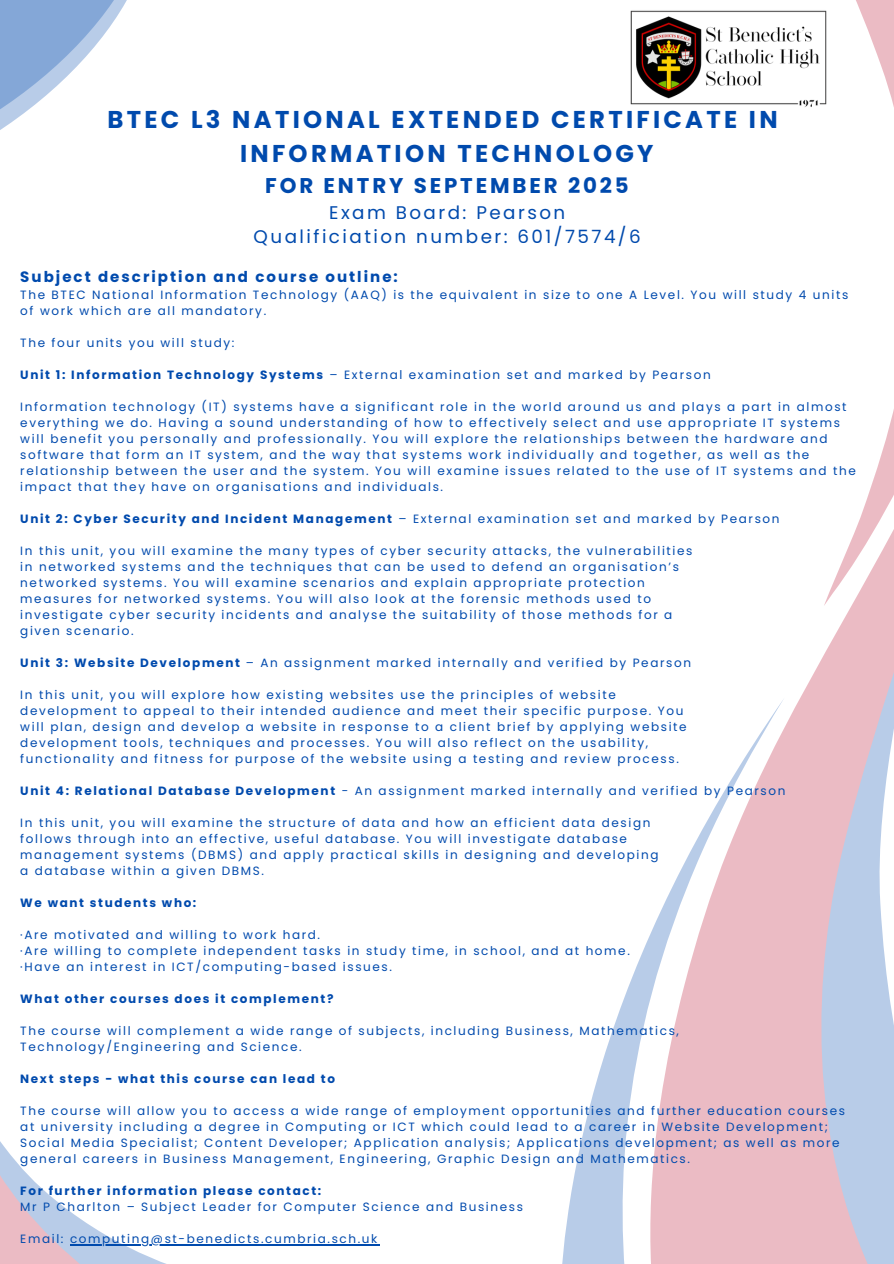
<style>
.page{position:relative;width:894px;height:1264px;background:#fff}
.page>*{position:absolute;margin:0;border:0;box-sizing:border-box;transform-origin:0 0}
.t1{font:700 24.3px/33.8px "Poppins";letter-spacing:.135em;color:#004aad;text-align:center}
.t2{font:700 21.3px "Poppins";letter-spacing:.135em;color:#004aad}
.t3{font:18.3px/24.8px "Poppins";letter-spacing:.135em;color:#004aad;text-align:center}
.t4{font:700 15px "Poppins";letter-spacing:.135em;color:#004aad}
.t5{font:12px/16px "Poppins";letter-spacing:.135em;color:#004aad}
.t6{font:700 12px "Poppins";letter-spacing:.135em;color:#004aad}
.s1{font-weight:700}
</style>
<div class="page">
<svg style="left:0;top:1141px;width:163px;height:122px"></svg>
<img style="left:630px;top:10px;width:6px;height:95px">
<svg style="left:0;top:0;width:127px;height:130px"></svg>
<svg style="left:636px;top:10px;width:147px;height:95px"></svg>
<svg style="left:562px;top:1106px;width:28px;height:157px;fill:#b8cce8"></svg>
<svg style="left:783px;top:0;width:110px;height:107px"></svg>
<svg style="left:590px;top:413px;width:303px;height:850px"></svg>
<hr style="left:70px;top:1244px;width:309px;height:1px;background:#004aad">
<p class="t1" style="left:107px;top:103px;width:671px">BTEC L3 NATIONAL EXTENDED CERTIFICATE IN<br>INFORMATION TECHNOLOGY</p>
<p class="t2" style="left:265px;top:170px;width:365px">FOR ENTRY SEPTEMBER 2025</p>
<p class="t3" style="left:253px;top:200px;width:388px">Exam Board: Pearson<br>Qualificiation number: 601/7574/6</p>
<p class="t4" style="left:20px;top:266px;width:379px">Subject description and course outline:</p>
<h1 class="t5" style="left:20px;top:286px;width:829px">The BTEC National Information Technology (AAQ) is the equivalent in size to one A Level. You will study 4 units of work which are all mandatory.</h1>
<p class="t5" style="left:20px;top:334px;width:215px">The four units you will study:</p>
<p class="t5" style="left:20px;top:366px;width:691px"><span class="s1">Unit 1: Information Technology Systems</span> – External examination set and marked by Pearson</p>
<p class="t5" style="left:20px;top:398px;width:836px">Information technology (IT) systems have a significant role in the world around us and plays a part in almost everything we do. Having a sound understanding of how to effectively select and use appropriate IT systems will benefit you personally and professionally. You will explore the relationships between the hardware and software that form an IT system, and the way that systems work individually and together, as well as the relationship between the user and the system. You will examine issues related to the use of IT systems and the impact that they have on organisations and individuals.</p>
<p class="t5" style="left:20px;top:510px;width:760px"><span class="s1">Unit 2: Cyber Security and Incident Management</span> – External examination set and marked by Pearson</p>
<p class="t5" style="left:20px;top:542px;width:673px">In this unit, you will examine the many types of cyber security attacks, the vulnerabilities</p>
<p class="t5" style="left:20px;top:558px;width:660px">in networked systems and the techniques that can be used to defend an organisation’s</p>
<p class="t5" style="left:20px;top:574px;width:626px">networked systems. You will examine scenarios and explain appropriate protection</p>
<p class="t5" style="left:20px;top:590px;width:632px">measures for networked systems. You will also look at the forensic methods used to</p>
<p class="t5" style="left:20px;top:606px;width:653px">investigate cyber security incidents and analyse the suitability of those methods for a</p>
<p class="t5" style="left:20px;top:622px;width:115px">given scenario.</p>
<p class="t5" style="left:20px;top:654px;width:672px"><span class="s1">Unit 3: Website Development</span> – An assignment marked internally and verified by Pearson</p>
<p class="t5" style="left:20px;top:686px;width:597px">In this unit, you will explore how existing websites use the principles of website</p>
<p class="t5" style="left:20px;top:702px;width:664px">development to appeal to their intended audience and meet their specific purpose. You</p>
<p class="t5" style="left:20px;top:718px;width:667px">will plan, design and develop a website in response to a client brief by applying website</p>
<p class="t5" style="left:20px;top:734px;width:629px">development tools, techniques and processes. You will also reflect on the usability,</p>
<p class="t5" style="left:20px;top:750px;width:660px">functionality and fitness for purpose of the website using a testing and review process.</p>
<p class="t5" style="left:20px;top:782px;width:766px"><span class="s1">Unit 4: Relational Database Development</span> - An assignment marked internally and verified by Pearson</p>
<p class="t5" style="left:20px;top:814px;width:631px">In this unit, you will examine the structure of data and how an efficient data design</p>
<p class="t5" style="left:20px;top:830px;width:608px">follows through into an effective, useful database. You will investigate database</p>
<p class="t5" style="left:20px;top:846px;width:639px">management systems (DBMS) and apply practical skills in designing and developing</p>
<p class="t5" style="left:20px;top:862px;width:245px">a database within a given DBMS.</p>
<p class="t6" style="left:20px;top:894px;width:177px">We want students who:</p>
<p class="t5" style="left:20px;top:926px;width:301px">·Are motivated and willing to work hard.</p>
<h2 class="t5" style="left:20px;top:942px;width:611px">·Are willing to complete independent tasks in study time, in school, and at home.</h2>
<p class="t5" style="left:20px;top:958px;width:373px">·Have an interest in ICT/computing-based issues.</p>
<p class="t6" style="left:20px;top:990px;width:314px">What other courses does it complement?</p>
<p class="t5" style="left:20px;top:1022px;width:660px">The course will complement a wide range of subjects, including Business, Mathematics,<br>Technology/Engineering and Science.</p>
<h2 class="t6" style="left:20px;top:1070px;width:316px">Next steps - what this course can lead to</h2>
<p class="t5" style="left:20px;top:1102px;width:826px">The course will allow you to access a wide range of employment opportunities and further education courses at university including a degree in Computing or ICT which could lead to a career in Website Development; Social Media Specialist; Content Developer; Application analysis; Applications development; as well as more general careers in Business Management, Engineering, Graphic Design and Mathematics.</p>
<h2 class="t6" style="left:20px;top:1182px;width:302px">For further information please contact:</h2>
<p class="t5" style="left:20px;top:1198px;width:504px">Mr P Charlton – Subject Leader for Computer Science and Business</p>
<p class="t5" style="left:20px;top:1230px;width:45px">Email:</p>
<p class="t5" style="left:70px;top:1230px;width:309px">computing@st-benedicts.cumbria.sch.uk</p>
</div>
